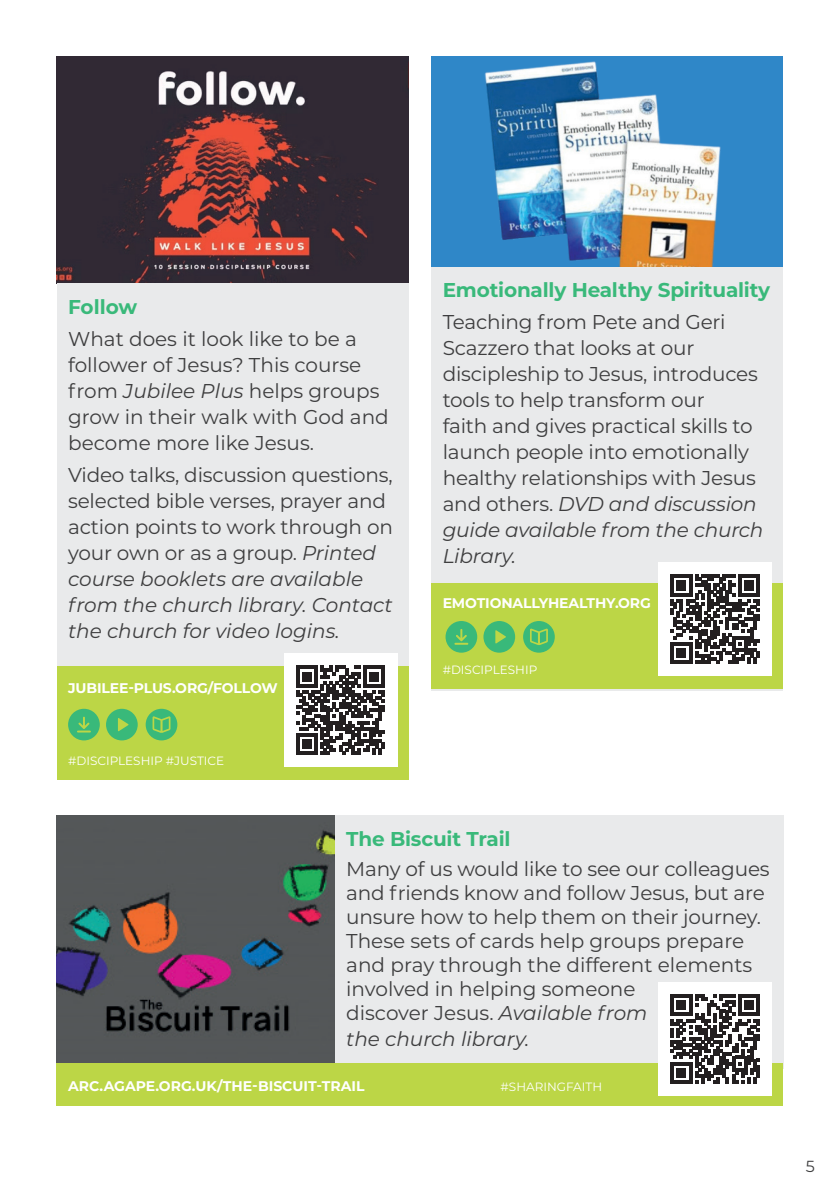
<style>
.page{position:relative;width:840px;height:1191px;background:#fff}
.page>*{position:absolute;margin:0;border:0;box-sizing:border-box;transform-origin:0 0}
.t1{font:20px/26px "Montserrat";letter-spacing:-.01em;color:#3e3e3f}
.t2{font:700 20px "Montserrat";letter-spacing:-.01em;color:#39b97a}
.t3{font:italic 20px "Montserrat";color:#3e3e3f}
.t4{font:16px "Montserrat";color:#3e3e3f}
.t5{font:700 14px "Montserrat";letter-spacing:-.01em;color:#fff}
.t6{font:12px "Montserrat";color:#fff}
.s1{font-style:italic}
</style>
<div class="page">
<img style="left:57px;top:57px;width:351px;height:226px">
<div style="left:57px;top:283px;width:351px;height:383px;background:#e9eaeb"></div>
<div style="left:57px;top:666px;width:351px;height:114px;background:#bcd646"></div>
<div style="left:283px;top:653px;width:114px;height:114px;background:#fff"></div>
<svg style="left:296px;top:666px;width:89px;height:89px"></svg>
<svg style="left:106px;top:709px;width:32px;height:31px"></svg>
<svg style="left:68px;top:709px;width:32px;height:31px"></svg>
<svg style="left:146px;top:709px;width:31px;height:31px"></svg>
<img style="left:57px;top:815px;width:277px;height:248px">
<div style="left:334px;top:815px;width:448px;height:254px;background:#e9eaeb"></div>
<div style="left:57px;top:1063px;width:725px;height:43px;background:#bcd646"></div>
<div style="left:658px;top:982px;width:113px;height:113px;background:#fff"></div>
<svg style="left:670px;top:994px;width:89px;height:89px"></svg>
<div style="left:431px;top:57px;width:351px;height:210px;background:#2f87c8"></div>
<img style="left:484px;top:61px;width:236px;height:205px">
<div style="left:431px;top:266px;width:351px;height:424px;background:#e9eaeb"></div>
<div style="left:431px;top:583px;width:351px;height:105px;background:#bcd646"></div>
<svg style="left:483px;top:621px;width:32px;height:31px"></svg>
<svg style="left:445px;top:621px;width:32px;height:31px"></svg>
<svg style="left:523px;top:621px;width:31px;height:31px"></svg>
<div style="left:658px;top:562px;width:113px;height:114px;background:#fff"></div>
<svg style="left:670px;top:575px;width:89px;height:88px"></svg>
<p class="t2" style="left:68px;top:293px;width:71px">Follow</p>
<p class="t1" style="left:68px;top:325px;width:322px">What does it look like to be a follower of Jesus? This course from <span class="s1">Jubilee Plus</span> helps groups grow in their walk with God and become more like Jesus.</p>
<p class="t1" style="left:68px;top:461px;width:326px">Video talks, discussion questions, selected bible verses, prayer and action points to work through on your own or as a group. <span class="s1">Printed course booklets are available from the church library. Contact the church for video logins.</span></p>
<p class="t5" style="left:68px;top:678px;width:211px">JUBILEE-PLUS.ORG/FOLLOW</p>
<p class="t6" style="left:68px;top:752px;width:157px">#DISCIPLESHIP #JUSTICE</p>
<p class="t2" style="left:442px;top:276px;width:329px">Emotionally Healthy Spirituality</p>
<p class="t1" style="left:442px;top:308px;width:322px">Teaching from Pete and Geri<br>Scazzero that looks at our discipleship to Jesus, introduces tools to help transform our<br>faith and gives practical skills to launch people into emotionally healthy relationships with Jesus and others. <span class="s1">DVD and discussion guide available from the church<br>Library.</span></p>
<p class="t5" style="left:442px;top:592px;width:210px">EMOTIONALLYHEALTHY.ORG</p>
<p class="t6" style="left:442px;top:661px;width:96px">#DISCIPLESHIP</p>
<p class="t2" style="left:346px;top:824px;width:166px">The Biscuit Trail</p>
<p class="t1" style="left:346px;top:856px;width:425px;line-height:24px">Many of us would like to see our colleagues and friends know and follow Jesus, but are unsure how to help them on their journey.<br>These sets of cards help groups prepare and pray through the different elements involved in helping someone<br>discover Jesus. <span class="s1">Available from</span></p>
<p class="t3" style="left:346px;top:1024px;width:185px">the church library.</p>
<p class="t5" style="left:68px;top:1075px;width:298px">ARC.AGAPE.ORG.UK/THE-BISCUIT-TRAIL</p>
<p class="t6" style="left:500px;top:1078px;width:103px">#SHARINGFAITH</p>
<p class="t4" style="left:805px;top:1155px;width:11px">5</p>
</div>
